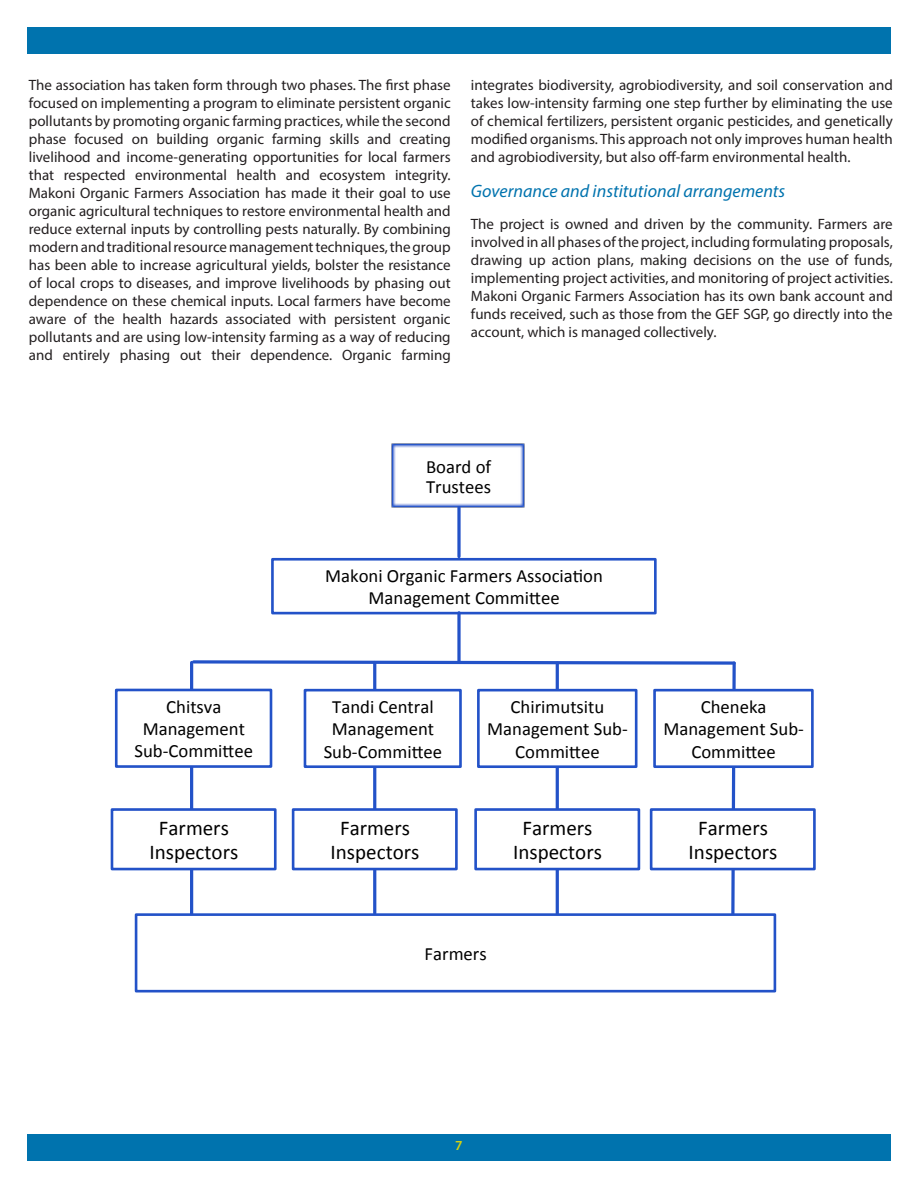
<style>
.page{position:relative;width:918px;height:1188px;background:#fff}
.page>*{position:absolute;margin:0;border:0;box-sizing:border-box;transform-origin:0 0}
.t1{font:21px/24.6px "Calibri";color:#000;text-align:center}
.t2{font:18.75px/22.2px "Calibri";color:#000;text-align:center}
.Subheading{font:italic 18px "Myriad Pro";color:#0073ae}
.Body_Text{font:15px/18px "Myriad Pro";color:#231f20;text-align:justify}
.t3{font:600 13.8px "Myriad Pro";color:#d4d110}
</style>
<div class="page">
<div style="left:27px;top:1134px;width:864px;height:27px;background:#0073ae"></div>
<div style="left:27px;top:27px;width:864px;height:27px;background:#0073ae"></div>
<img style="left:391px;top:443px;width:134px;height:65px">
<svg style="left:457px;top:614px;width:4px;height:45px"></svg>
<svg style="left:190px;top:659px;width:547px;height:254px"></svg>
<div style="left:271px;top:558px;width:386px;height:56px;border:3px solid #2352c8"></div>
<div style="left:116px;top:690px;width:155px;height:77px;background:#fff"></div>
<div style="left:115px;top:689px;width:157px;height:79px;border:3px solid #2352c8"></div>
<div style="left:305px;top:690px;width:155px;height:77px;background:#fff"></div>
<div style="left:304px;top:689px;width:158px;height:79px;border:3px solid #2352c8"></div>
<div style="left:478px;top:690px;width:158px;height:77px;background:#fff"></div>
<div style="left:477px;top:689px;width:161px;height:79px;border:3px solid #2352c8"></div>
<div style="left:655px;top:690px;width:157px;height:77px;background:#fff"></div>
<div style="left:653px;top:689px;width:161px;height:79px;border:3px solid #2352c8"></div>
<div style="left:135px;top:913px;width:641px;height:79px;border:3px solid #2352c8"></div>
<div style="left:293px;top:810px;width:163px;height:59px;background:#fff"></div>
<div style="left:292px;top:808px;width:166px;height:62px;border:3px solid #2352c8"></div>
<div style="left:476px;top:810px;width:163px;height:59px;background:#fff"></div>
<div style="left:474px;top:808px;width:166px;height:62px;border:3px solid #2352c8"></div>
<div style="left:651px;top:810px;width:163px;height:59px;background:#fff"></div>
<div style="left:650px;top:808px;width:166px;height:62px;border:3px solid #2352c8"></div>
<div style="left:112px;top:810px;width:163px;height:59px;background:#fff"></div>
<div style="left:111px;top:808px;width:166px;height:62px;border:3px solid #2352c8"></div>
<svg style="left:457px;top:507px;width:4px;height:50px"></svg>
<p class="Body_Text" style="left:29px;top:76px;width:423px">The association has taken form through two phases. The first phase focused on implementing a program to eliminate persistent organic pollutants by promoting organic farming practices, while the second phase focused on building organic farming skills and creating livelihood and income-generating opportunities for local farmers that respected environmental health and ecosystem integrity.<br>Makoni Organic Farmers Association has made it their goal to use organic agricultural techniques to restore environmental health and reduce external inputs by controlling pests naturally. By combining modern and traditional resource management techniques, the group has been able to increase agricultural yields, bolster the resistance of local crops to diseases, and improve livelihoods by phasing out dependence on these chemical inputs. Local farmers have become aware of the health hazards associated with persistent organic pollutants and are using low-intensity farming as a way of reducing and entirely phasing out their dependence. Organic farming</p>
<p class="Body_Text" style="left:471px;top:76px;width:423px">integrates biodiversity, agrobiodiversity, and soil conservation and takes low-intensity farming one step further by eliminating the use of chemical fertilizers, persistent organic pesticides, and genetically modified organisms. This approach not only improves human health and agrobiodiversity, but also off-farm environmental health.</p>
<p class="Subheading" style="left:471px;top:180px;width:316px">Governance and institutional arrangements</p>
<p class="Body_Text" style="left:471px;top:215px;width:423px">The project is owned and driven by the community. Farmers are involved in all phases of the project, including formulating proposals, drawing up action plans, making decisions on the use of funds, implementing project activities, and monitoring of project activities.<br>Makoni Organic Farmers Association has its own bank account and funds received, such as those from the GEF SGP, go directly into the account, which is managed collectively.</p>
<p class="t2" style="left:426px;top:457px;width:67px;line-height:20px;text-align:left">Board of<br>Trustees</p>
<p class="t2" style="left:325px;top:565px;width:279px">Makoni Organic Farmers Associa7on<br>Management Commi9ee</p>
<p class="t2" style="left:135px;top:696px;width:120px">Chitsva<br>Management<br>Sub--‐Commi9ee</p>
<p class="t2" style="left:324px;top:696px;width:120px">Tandi Central<br>Management<br>Sub--‐Commi9ee</p>
<p class="t2" style="left:487px;top:696px;width:142px">Chirimutsitu<br>Management Sub--‐<br>Commi9ee</p>
<p class="t2" style="left:663px;top:696px;width:142px">Cheneka<br>Management Sub--‐<br>Commi9ee</p>
<p class="t1" style="left:149px;top:816px;width:90px">Farmers<br>Inspectors</p>
<p class="t1" style="left:331px;top:816px;width:90px">Farmers<br>Inspectors</p>
<p class="t1" style="left:513px;top:816px;width:90px">Farmers<br>Inspectors</p>
<p class="t1" style="left:689px;top:816px;width:90px">Farmers<br>Inspectors</p>
<p class="t2" style="left:425px;top:943px;width:64px">Farmers</p>
<p class="t3" style="left:455px;top:1136px;width:9px">7</p>
</div>
